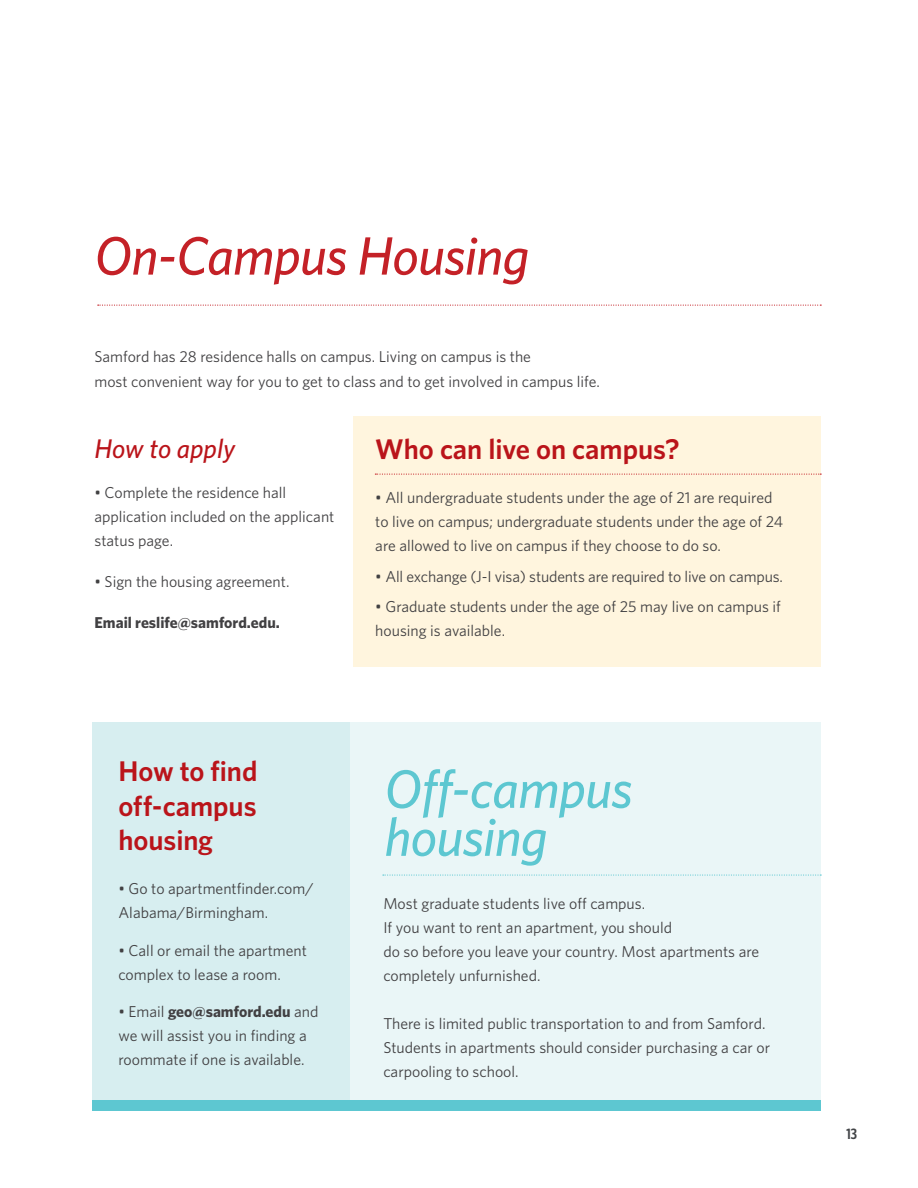
<style>
.page{position:relative;width:918px;height:1188px;background:#fff}
.page>*{position:absolute;margin:0;border:0;box-sizing:border-box;transform-origin:0 0}
.t1{font:italic 500 54px/48px "Whitney";letter-spacing:-.01em;color:#5dc7d1}
.t2{font:italic 500 54px "Whitney";letter-spacing:-.01em;color:#c42127}
.t3{font:600 28.5px/34.2px "Whitney";color:#ba141a;text-align:justify}
.t4{font:italic 500 27px "Whitney";color:#ba141a}
.t5{font:15.75px/24px "Whitney";color:#414042}
.t6{font:700 15.75px "Whitney";color:#414042}
.t7{font:600 15px "Whitney Condensed";color:#424447}
.s1{font-weight:700}
</style>
<div class="page">
<div style="left:92px;top:722px;width:729px;height:389px;background:#eaf6f7"></div>
<div style="left:353px;top:416px;width:468px;height:251px;background:#fff5de"></div>
<svg style="left:375px;top:474px;width:446px;height:1px"></svg>
<div style="left:92px;top:722px;width:257px;height:389px;background:#d7eef0"></div>
<svg style="left:383px;top:874px;width:438px;height:2px"></svg>
<svg style="left:98px;top:305px;width:723px;height:1px"></svg>
<div style="left:92px;top:1100px;width:729px;height:11px;background:#5dc7d1"></div>
<h1 class="t2" style="left:94px;top:220px;width:436px">On-Campus Housing</h1>
<p class="t5" style="left:94px;top:343px;width:507px;line-height:25.5px">Samford has 28 residence halls on campus. Living on campus is the<br>most convenient way for you to get to class and to get involved in campus life.</p>
<h3 class="t4" style="left:94px;top:430px;width:142px">How to apply</h3>
<p class="t5" style="left:94px;top:481px;width:241px">• Complete the residence hall application included on the applicant status page.</p>
<p class="t5" style="left:94px;top:569px;width:197px">• Sign the housing agreement.</p>
<p class="t6" style="left:94px;top:612px;width:187px">Email reslife@samford.edu.</p>
<h2 class="t3" style="left:375px;top:431px;width:306px">Who can live on campus?</h2>
<p class="t5" style="left:375px;top:485px;width:409px">• All undergraduate students under the age of 21 are required to live on campus; undergraduate students under the age of 24 are allowed to live on campus if they choose to do so.</p>
<p class="t5" style="left:375px;top:564px;width:409px">• All exchange (J-I visa) students are required to live on campus.</p>
<p class="t5" style="left:375px;top:594px;width:407px">• Graduate students under the age of 25 may live on campus if housing is available.</p>
<h2 class="t3" style="left:118px;top:754px;width:141px">How to find off-campus housing</h2>
<p class="t5" style="left:118px;top:876px;width:197px">• Go to apartmentfinder.com/<br>Alabama/Birmingham.</p>
<p class="t5" style="left:118px;top:938px;width:190px">• Call or email the apartment complex to lease a room.</p>
<p class="t5" style="left:118px;top:999px;width:202px">• Email <span class="s1">geo@samford.edu</span> and we will assist you in finding a roommate if one is available.</p>
<h1 class="t1" style="left:384px;top:764px;width:249px">Off-campus housing</h1>
<p class="t5" style="left:383px;top:891px;width:377px">Most graduate students live off campus.<br>If you want to rent an apartment, you should<br>do so before you leave your country. Most apartments are completely unfurnished.</p>
<p class="t5" style="left:383px;top:1011px;width:388px">There is limited public transportation to and from Samford.<br>Students in apartments should consider purchasing a car or carpooling to school.</p>
<p class="t7" style="left:846px;top:1125px;width:12px">13</p>
</div>
